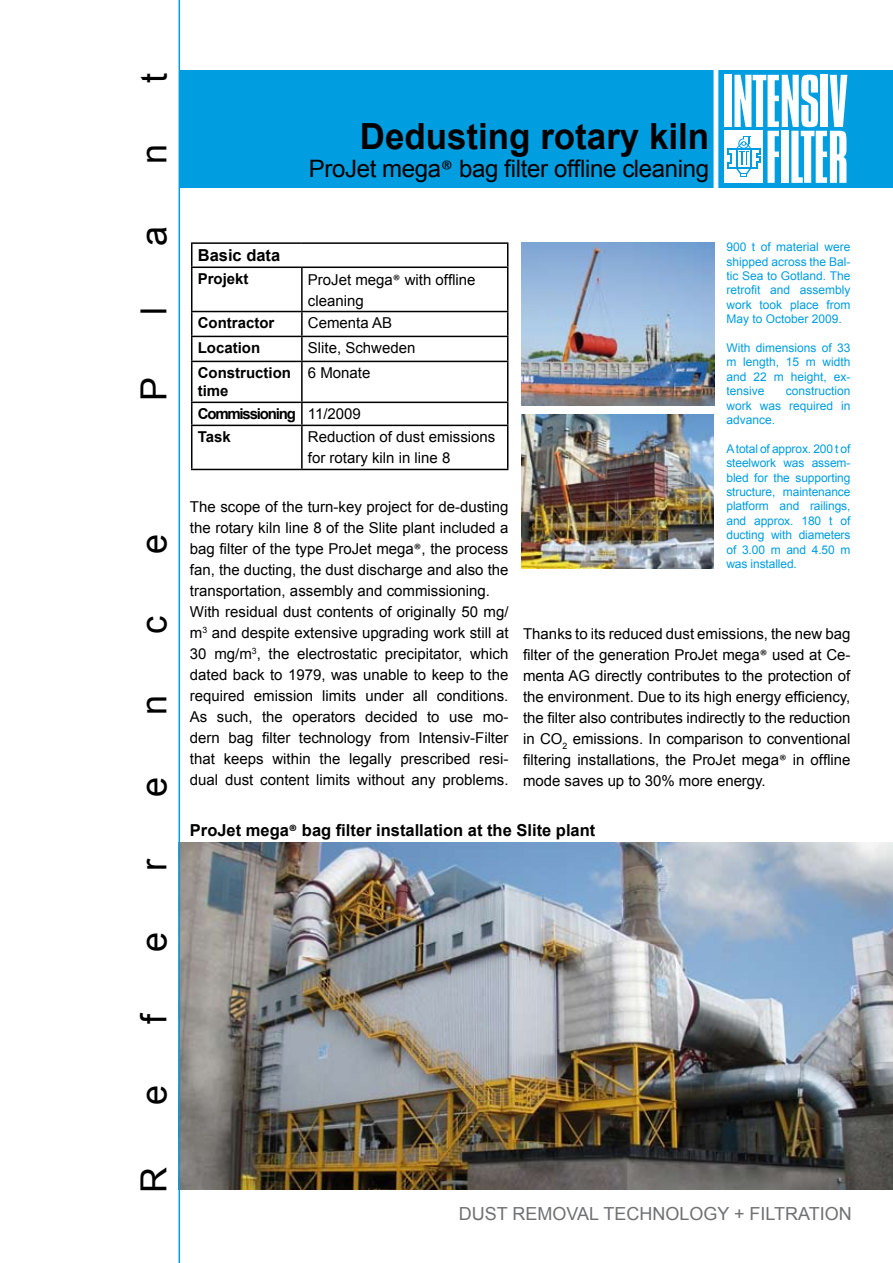
<style>
.page{position:relative;width:893px;height:1263px;background:#fff}
.page>*{position:absolute;margin:0;border:0;box-sizing:border-box;transform-origin:0 0}
.t1{font:300 64.2px/55.9px "Compacta BT";letter-spacing:-.02em;color:#fff;text-align:right}
.t2{font:700 36px "Arial";color:#000}
.t3{font:36px "Arial";color:#000}
.t4{font:24px "Arial";letter-spacing:-.015em;color:#000}
.t5{font:18px "Arial";color:#707173}
.t6{font:700 16.5px "Arial";color:#000}
.t7{font:15px/21px "Arial";color:#000}
.t8{font:700 15px/18px "Arial";color:#000}
.t9{font:700 15px/23.1px "Arial";letter-spacing:-.08em;color:#000}
.t10{font:12px/14.4px "Arial";color:#009ee0;text-align:justify}
.s1{font-family:"Calibri"}
.s2{font-weight:400}
</style>
<div class="page">
<img style="left:180px;top:842px;width:713px;height:348px">
<div style="left:179px;top:70px;width:714px;height:117px;background:#009ee0"></div>
<hr style="left:179px;top:0;width:1px;height:1263px;background:#009ee0">
<svg style="left:714px;top:70px;width:4px;height:118px"></svg>
<div style="left:724px;top:131px;width:39px;height:52px;background:#fff"></div>
<svg style="left:727px;top:136px;width:33px;height:41px"></svg>
<hr style="left:191px;top:242px;width:111px;height:2px;background:#000">
<svg style="left:191px;top:244px;width:1px;height:22px"></svg>
<hr style="left:302px;top:242px;width:206px;height:2px;background:#000">
<svg style="left:507px;top:244px;width:1px;height:22px"></svg>
<hr style="left:191px;top:266px;width:111px;height:2px;background:#000">
<hr style="left:191px;top:268px;width:1px;height:43px;background:#000">
<hr style="left:302px;top:266px;width:206px;height:2px;background:#000">
<hr style="left:301px;top:268px;width:2px;height:43px;background:#000">
<hr style="left:507px;top:268px;width:1px;height:43px;background:#000">
<hr style="left:191px;top:311px;width:111px;height:1px;background:#000">
<hr style="left:302px;top:311px;width:206px;height:1px;background:#000">
<hr style="left:301px;top:312px;width:2px;height:24px;background:#000">
<hr style="left:191px;top:336px;width:111px;height:1px;background:#000">
<svg style="left:191px;top:312px;width:1px;height:49px"></svg>
<hr style="left:302px;top:336px;width:206px;height:1px;background:#000">
<hr style="left:301px;top:337px;width:2px;height:24px;background:#000">
<svg style="left:507px;top:312px;width:1px;height:49px"></svg>
<hr style="left:191px;top:361px;width:111px;height:1px;background:#000">
<hr style="left:191px;top:362px;width:1px;height:40px;background:#000">
<hr style="left:302px;top:361px;width:206px;height:1px;background:#000">
<hr style="left:301px;top:362px;width:2px;height:40px;background:#000">
<hr style="left:507px;top:362px;width:1px;height:40px;background:#000">
<hr style="left:191px;top:402px;width:111px;height:1px;background:#000">
<svg style="left:191px;top:403px;width:1px;height:22px"></svg>
<hr style="left:302px;top:402px;width:206px;height:1px;background:#000">
<hr style="left:301px;top:403px;width:2px;height:22px;background:#000">
<svg style="left:507px;top:403px;width:1px;height:22px"></svg>
<hr style="left:191px;top:425px;width:111px;height:1px;background:#000">
<hr style="left:191px;top:426px;width:1px;height:43px;background:#000">
<hr style="left:302px;top:425px;width:206px;height:1px;background:#000">
<hr style="left:301px;top:426px;width:2px;height:43px;background:#000">
<hr style="left:507px;top:426px;width:1px;height:43px;background:#000">
<hr style="left:191px;top:469px;width:111px;height:1px;background:#000">
<hr style="left:302px;top:469px;width:206px;height:1px;background:#000">
<img style="left:521px;top:414px;width:193px;height:155px">
<img style="left:521px;top:242px;width:193px;height:164px">
<h2 class="t3" style="left:130px;top:83px;width:12px;rotate:-90deg">t</h2>
<h2 class="t3" style="left:130px;top:164px;width:22px;rotate:-90deg">n</h2>
<h2 class="t3" style="left:130px;top:246px;width:22px;rotate:-90deg">a</h2>
<h2 class="t3" style="left:130px;top:315px;width:9px;rotate:-90deg">l</h2>
<h2 class="t3" style="left:130px;top:401px;width:26px;rotate:-90deg">P</h2>
<h2 class="t3" style="left:130px;top:554px;width:22px;rotate:-90deg">e</h2>
<h2 class="t3" style="left:130px;top:634px;width:19px;rotate:-90deg">c</h2>
<h2 class="t3" style="left:130px;top:715px;width:22px;rotate:-90deg">n</h2>
<h2 class="t3" style="left:130px;top:797px;width:22px;rotate:-90deg">e</h2>
<h2 class="t3" style="left:130px;top:870px;width:14px;rotate:-90deg">r</h2>
<h2 class="t2" style="left:360px;top:112px;width:351px">Dedusting rotary kiln</h2>
<h3 class="t4" style="left:309px;top:153px;width:402px">ProJet mega<span class="s1">®</span> bag filter offline cleaning</h3>
<h1 class="t1" style="left:722px;top:76px;width:128px">INTENSIV<br>FILTER</h1>
<p class="t6" style="left:198px;top:244px;width:84px">Basic data</p>
<p class="t8" style="left:198px;top:270px;width:52px">Projekt</p>
<p class="t7" style="left:308px;top:269px;width:169px">ProJet mega<span class="s1">®</span> with offline cleaning</p>
<p class="t8" style="left:198px;top:315px;width:78px">Contractor</p>
<p class="t7" style="left:308px;top:313px;width:86px">Cementa AB</p>
<p class="t8" style="left:198px;top:340px;width:64px">Location</p>
<p class="t7" style="left:308px;top:338px;width:109px">Slite, Schweden</p>
<p class="t8" style="left:198px;top:365px;width:95px">Construction time</p>
<p class="t7" style="left:308px;top:363px;width:64px">6 Monate</p>
<p class="t9" style="left:198px;top:403px;width:165px">Commissioning <span class="s2">11/2009<br></span>Task</p>
<p class="t7" style="left:308px;top:427px;width:189px">Reduction of dust emissions for rotary kiln in line 8</p>
<p class="t7" style="left:190px;top:496px;width:320px">The scope of the turn-key project for de-dusting the rotary kiln line 8 of the Slite plant included a bag filter of the type ProJet mega<span class="s1">®</span>, the process fan, the ducting, the dust discharge and also the transportation, assembly and commissioning.<br>With residual dust contents of originally 50 mg/ m<sup>3</sup> and despite extensive upgrading work still at 30 mg/m<sup>3</sup>, the electrostatic precipitator, which dated back to 1979, was unable to keep to the required emission limits under all conditions.<br>As such, the operators decided to use mo&shy;dern bag filter technology from Intensiv-Filter that keeps within the legally prescribed resi&shy;dual dust content limits without any problems.</p>
<p class="t10" style="left:726px;top:240px;width:126px">900 t of material were shipped across the Bal&shy;tic Sea to Gotland. The retrofit and assembly work took place from May to October 2009.</p>
<p class="t10" style="left:726px;top:341px;width:126px">With dimensions of 33 m length, 15 m width and 22 m height, ex&shy;tensive</p>
<p class="t10" style="left:726px;top:384px;width:126px;text-indent:59px">construction work was required in advance.</p>
<p class="t10" style="left:726px;top:441px;width:126px">A total of approx. 200 t of steelwork was assem&shy;bled for the supporting structure, maintenance platform and railings, and approx. 180 t of ducting with diameters of 3.00 m and 4.50 m was installed.</p>
<p class="t7" style="left:523px;top:623px;width:329px;text-align:justify">Thanks to its reduced dust emissions, the new bag filter of the generation ProJet mega<span class="s1">®</span> used at Ce&shy;menta AG directly contributes to the protection of the environment. Due to its high energy efficiency, the filter also contributes indirectly to the reduction in CO<sub>2</sub> emissions. In comparison to conventional filtering installations, the ProJet mega<span class="s1">®</span> in offline mode saves up to 30% more energy.</p>
<p class="t6" style="left:190px;top:820px;width:407px">ProJet mega<span class="s1">®</span> bag filter installation at the Slite plant</p>
<h2 class="t3" style="left:130px;top:952px;width:22px;rotate:-90deg">e</h2>
<h2 class="t3" style="left:130px;top:1024px;width:13px;rotate:-90deg">f</h2>
<h2 class="t3" style="left:130px;top:1105px;width:22px;rotate:-90deg">e</h2>
<h2 class="t3" style="left:130px;top:1193px;width:27px;rotate:-90deg">R</h2>
<p class="t5" style="left:459px;top:1202px;width:394px">DUST REMOVAL TECHNOLOGY + FILTRATION</p>
</div>
